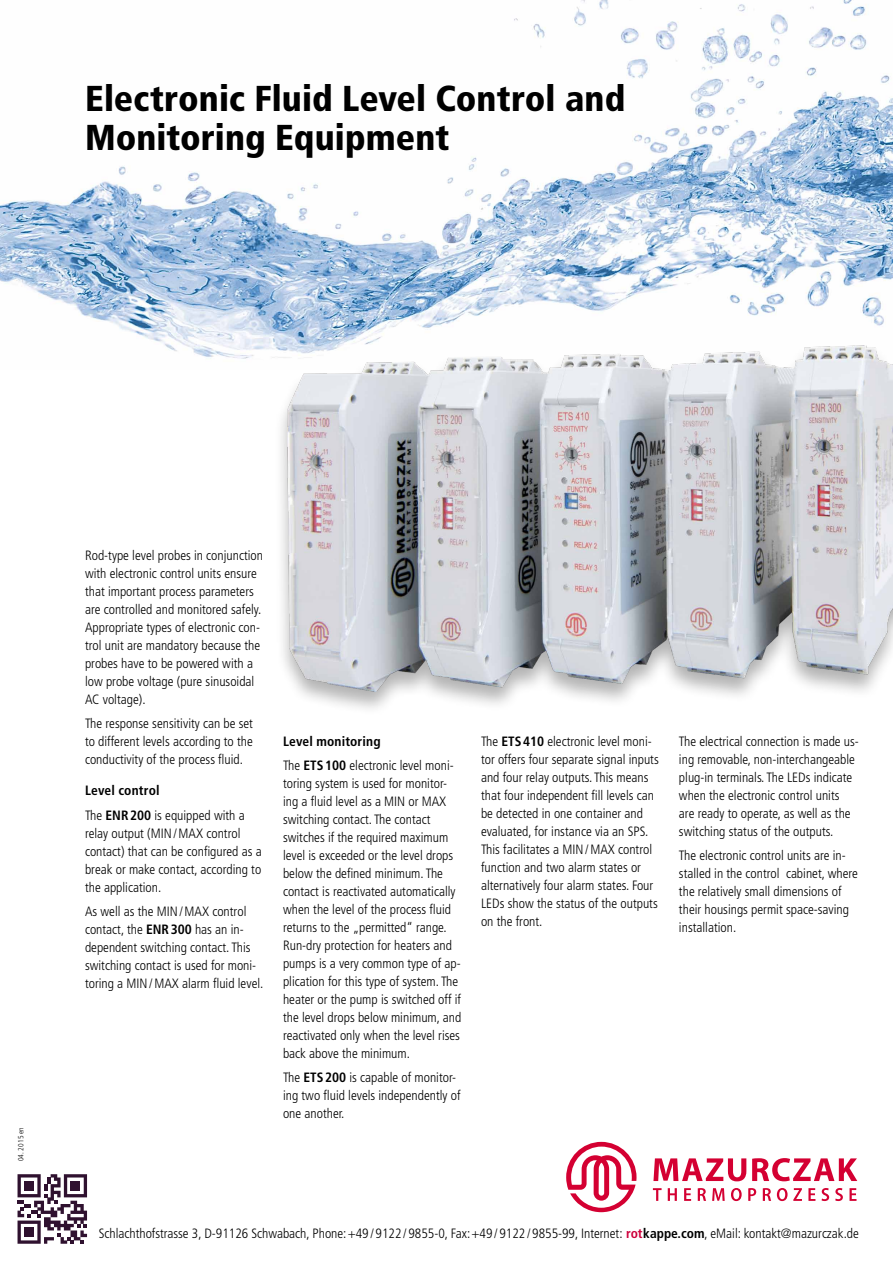
<style>
.page{position:relative;width:893px;height:1263px;background:#fff}
.page>*{position:absolute;margin:0;border:0;box-sizing:border-box;transform-origin:0 0}
.t1{font:900 condensed 36px/39px "Frutiger LT Std";color:#000}
.t2{font:300 condensed 13.5px/18px "Frutiger LT Std";color:#000}
.t3{font:700 condensed 13.5px/24.5px "Frutiger LT Std";letter-spacing:.01em;color:#000}
.t4{font:300 condensed 7.5px "Frutiger LT Std";letter-spacing:.05em;color:#000}
.s1{font-weight:300}
.s2{font-weight:700}
.s3{font-weight:700;color:#cd003c}
</style>
<div class="page">
<img style="left:0;top:0;width:893px;height:359px">
<div style="left:274px;top:344px;width:619px;height:373px;background:#000;opacity:.3"></div>
<img style="left:288px;top:345px;width:605px;height:346px">
<svg style="left:18px;top:1174px;width:69px;height:70px"></svg>
<svg style="left:653px;top:1158px;width:204px;height:23px"></svg>
<svg style="left:566px;top:1142px;width:70px;height:70px"></svg>
<svg style="left:653px;top:1188px;width:203px;height:13px"></svg>
<h1 class="t1" style="left:85px;top:79px;width:542px">Electronic Fluid Level Control and<br>Monitoring Equipment</h1>
<p class="t4" style="left:17px;top:1161px;width:36px;rotate:-90deg">04.2015 en</p>
<p class="t2" style="left:85px;top:547px;width:180px">Rod-type level probes in conjunction with electronic control units ensure that important process parameters are controlled and monitored safely.<br>Appropriate types of electronic con&shy;trol unit are mandatory because the probes have to be powered with a low probe voltage (pure sinusoidal AC voltage).</p>
<p class="t2" style="left:85px;top:715px;width:170px;text-align:justify">The response sensitivity can be set to different levels according to the conductivity of the process fluid.</p>
<p class="t3" style="left:85px;top:778px;width:161px">Level control<br><span class="s1">The</span> ENR200 <span class="s1">is equipped with a</span></p>
<p class="t2" style="left:85px;top:824px;width:178px">relay output (MIN/MAX control contact) that can be configured as a break or make contact, according to the application.</p>
<p class="t2" style="left:85px;top:902px;width:180px">As well as the MIN/MAX control contact, the <span class="s2">ENR300</span> has an in&shy;dependent switching contact. This switching contact is used for moni&shy;toring a MIN/MAX alarm fluid level.</p>
<p class="t2" style="left:283px;top:729px;width:172px;line-height:24.5px"><span class="s2">Level monitoring<br></span>The <span class="s2">ETS100</span> electronic level moni-</p>
<p class="t2" style="left:283px;top:775px;width:180px">toring system is used for monitor&shy;ing a fluid level as a MIN or MAX switching contact. The contact switches if the required maximum level is exceeded or the level drops below the defined minimum. The contact is reactivated automatically when the level of the process fluid returns to the „permitted“ range.<br>Run-dry protection for heaters and pumps is a very common type of ap&shy;plication for this type of system. The heater or the pump is switched off if the level drops below minimum, and reactivated only when the level rises back above the minimum.</p>
<p class="t2" style="left:283px;top:1069px;width:179px">The <span class="s2">ETS200</span> is capable of monitor&shy;ing two fluid levels independently of one another.</p>
<p class="t2" style="left:481px;top:732px;width:179px">The <span class="s2">ETS410</span> electronic level moni&shy;tor offers four separate signal inputs and four relay outputs. This means that four independent fill levels can be detected in one container and evaluated, for instance via an SPS.<br>This facilitates a MIN/MAX control function and two alarm states or alternatively four alarm states. Four LEDs show the status of the outputs on the front.</p>
<p class="t2" style="left:679px;top:732px;width:181px">The electrical connection is made us&shy;ing removable, non-interchangeable plug-in terminals. The LEDs indicate when the electronic control units<br>are ready to operate, as well as the switching status of the outputs.</p>
<p class="t2" style="left:679px;top:846px;width:180px">The electronic control units are in&shy;stalled in the control cabinet, where the relatively small dimensions of their housings permit space-saving installation.</p>
<p class="t2" style="left:99px;top:1224px;width:762px">Schlachthofstrasse 3, D-91126 Schwabach, Phone:+49 / 9122 / 9855-0, Fax:+49 / 9122 / 9855-99, Internet: <span class="s3">rot</span><span class="s2">kappe.com</span>, eMail: kontakt@mazurczak.de</p>
</div>
